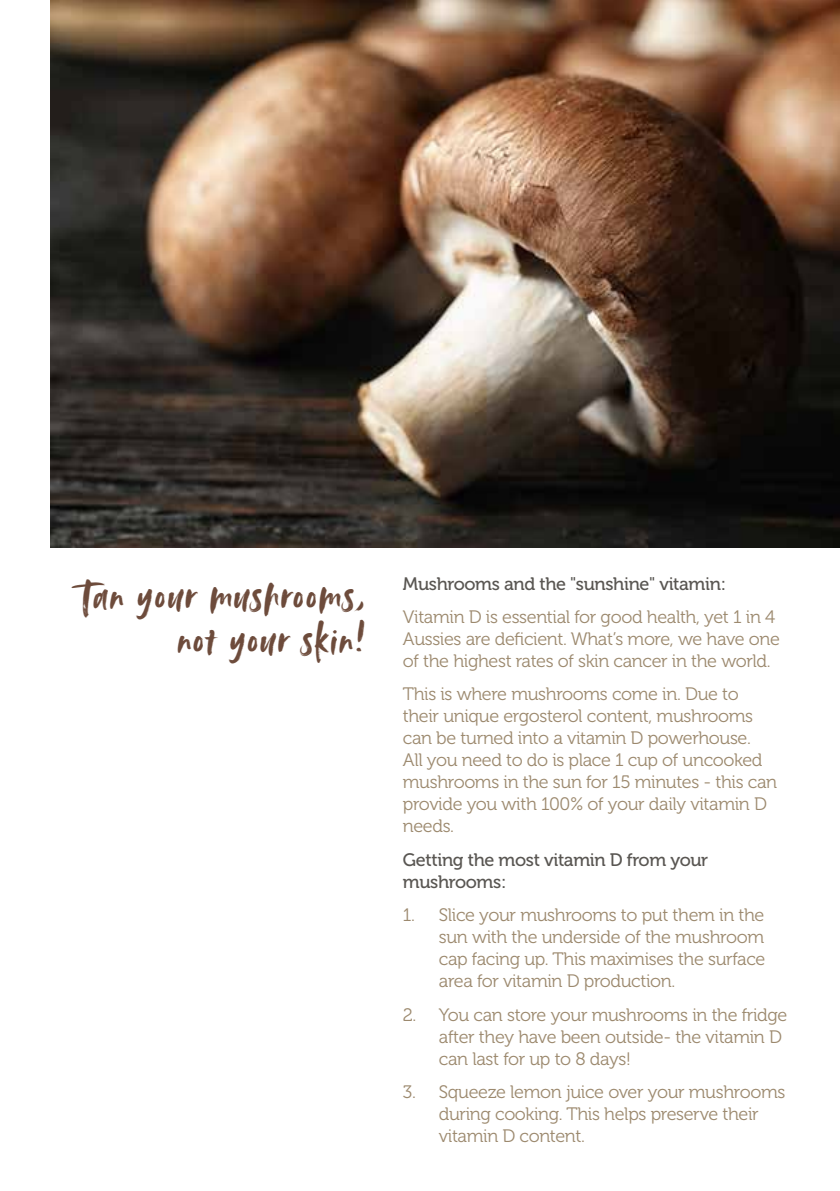
<style>
.page{position:relative;width:840px;height:1191px;background:#fff}
.page>*{position:absolute;margin:0;border:0;box-sizing:border-box;transform-origin:0 0}
.t1{font:44px/44px "Avallon Alt";letter-spacing:.045em;color:#6d4b3b;text-align:right}
.t2{font:18px/22px "Museo 300";letter-spacing:-.02em;color:#9c896e}
.t3{font:18px/22px "Museo 500";letter-spacing:-.02em;color:#595652}
</style>
<div class="page">
<img style="left:51px;top:0;width:788px;height:547px">
<h1 class="t1" style="left:81px;top:576px;width:286px">Tan your mushrooms, not your skin!</h1>
<p class="t3" style="left:402px;top:573px;width:324px">Mushrooms and the "sunshine" vitamin:</p>
<p class="t2" style="left:402px;top:606px;width:378px">Vitamin D is essential for good health, yet 1 in 4<br>Aussies are deficient. What’s more, we have one of the highest rates of skin cancer in the world.</p>
<p class="t2" style="left:402px;top:683px;width:375px">This is where mushrooms come in. Due to their unique ergosterol content, mushrooms can be turned into a vitamin D powerhouse.<br>All you need to do is place 1 cup of uncooked mushrooms in the sun for 15 minutes - this can provide you with 100% of your daily vitamin D needs.</p>
<p class="t3" style="left:402px;top:849px;width:307px">Getting the most vitamin D from your mushrooms:</p>
<p class="t2" style="left:438px;top:904px;width:328px;text-align:justify;text-indent:-36px">1. Slice your mushrooms to put them in the sun with the underside of the mushroom cap facing up. This maximises the surface area for vitamin D production.</p>
<p class="t2" style="left:438px;top:1003px;width:350px;text-indent:-36px">2. You can store your mushrooms in the fridge after they have been outside- the vitamin D can last for up to 8 days!</p>
<p class="t2" style="left:438px;top:1081px;width:348px;text-indent:-36px">3. Squeeze lemon juice over your mushrooms during cooking. This helps preserve their vitamin D content.</p>
</div>
